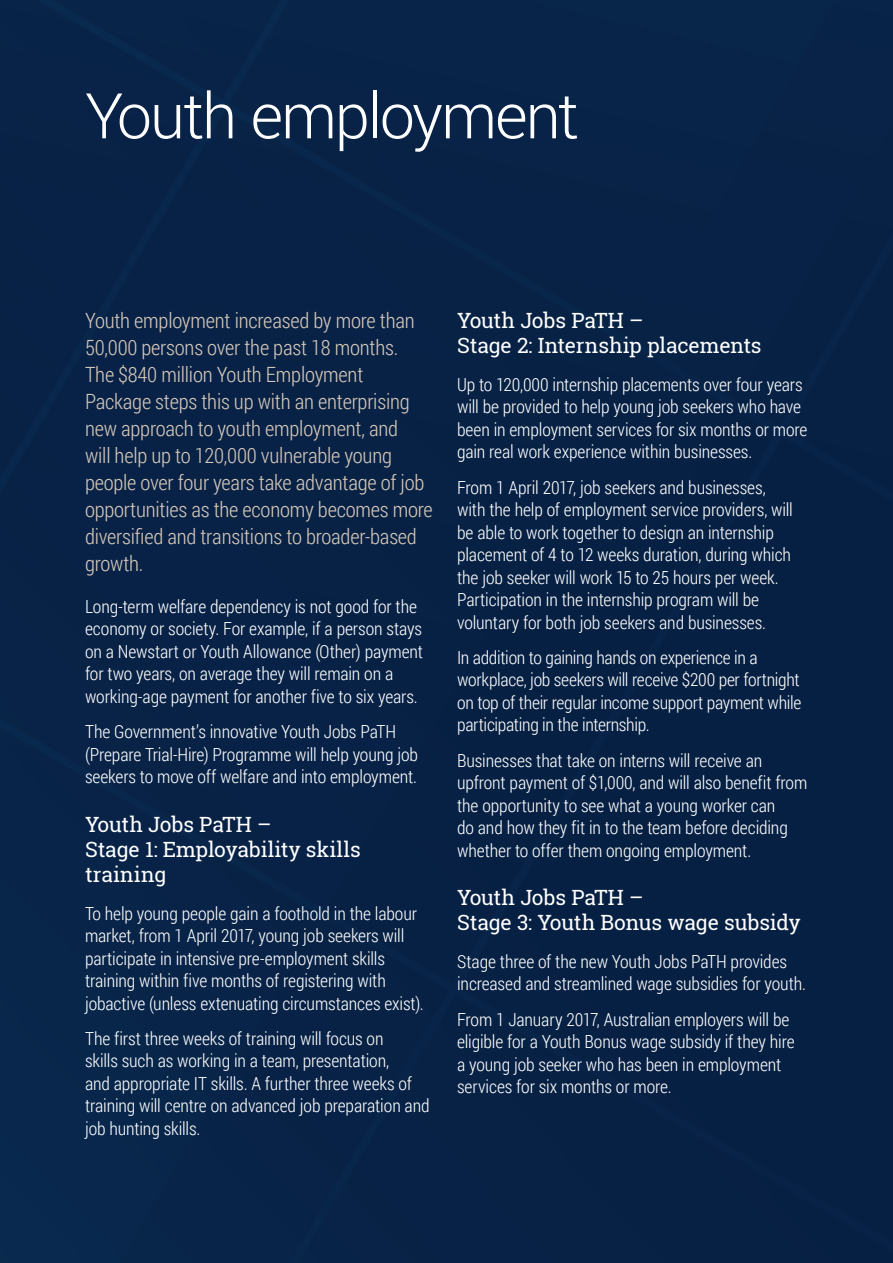
<style>
.page{position:relative;width:893px;height:1263px;background:#fff}
.page>*{position:absolute;margin:0;border:0;box-sizing:border-box;transform-origin:0 0}
.t1{font:300 63px "Roboto";letter-spacing:-.035em;color:#fff}
.t2{font:300 21px/27px "Roboto Condensed";letter-spacing:-.01em;color:#d5c7ba}
.t3{font:21px/25.2px "Roboto Slab";letter-spacing:-.005em;color:#fff}
.t4{font:300 18px/22.5px "Roboto Condensed";letter-spacing:-.01em;color:#fff}
</style>
<div class="page">
<div style="left:650px;top:0;width:243px;height:1263px;background:#062043"></div>
<div style="left:0;top:0;width:650px;height:1263px;background:#072246"></div>
<div style="left:0;top:0;width:92px;height:1126px;background:#082347"></div>
<h1 class="t1" style="left:85px;top:72px;width:495px">Youth employment</h1>
<p class="t2" style="left:85px;top:306px;width:349px">Youth employment increased by more than 50,000 persons over the past 18 months.<br>The $840 million Youth Employment Package steps this up with an enterprising new approach to youth employment, and<br>will help up to 120,000 vulnerable young people over four years take advantage of job opportunities as the economy becomes more diversified and transitions to broader-based growth.</p>
<p class="t4" style="left:85px;top:595px;width:340px">Long-term welfare dependency is not good for the economy or society. For example, if a person stays on a Newstart or Youth Allowance (Other) payment for two years, on average they will remain on a working-age payment for another five to six years.</p>
<p class="t4" style="left:85px;top:720px;width:335px">The Government’s innovative Youth Jobs PaTH (Prepare Trial-Hire) Programme will help young job seekers to move off welfare and into employment.</p>
<p class="t3" style="left:85px;top:811px;width:277px">Youth Jobs PaTH –<br>Stage 1: Employability skills training</p>
<p class="t4" style="left:85px;top:901px;width:340px">To help young people gain a foothold in the labour market, from 1 April 2017, young job seekers will participate in intensive pre-employment skills training within five months of registering with jobactive (unless extenuating circumstances exist).</p>
<p class="t4" style="left:85px;top:1026px;width:346px">The first three weeks of training will focus on<br>skills such as working in a team, presentation,<br>and appropriate IT skills. A further three weeks of training will centre on advanced job preparation and job hunting skills.</p>
<p class="t3" style="left:457px;top:308px;width:306px">Youth Jobs PaTH –<br>Stage 2: Internship placements</p>
<p class="t4" style="left:457px;top:372px;width:352px">Up to 120,000 internship placements over four years will be provided to help young job seekers who have been in employment services for six months or more gain real work experience within businesses.</p>
<p class="t4" style="left:457px;top:475px;width:337px">From 1 April 2017, job seekers and businesses, with the help of employment service providers, will be able to work together to design an internship placement of 4 to 12 weeks duration, during which the job seeker will work 15 to 25 hours per week.<br>Participation in the internship program will be voluntary for both job seekers and businesses.</p>
<p class="t4" style="left:457px;top:646px;width:346px">In addition to gaining hands on experience in a workplace, job seekers will receive $200 per fortnight on top of their regular income support payment while participating in the internship.</p>
<p class="t4" style="left:457px;top:748px;width:352px">Businesses that take on interns will receive an upfront payment of $1,000, and will also benefit from the opportunity to see what a young worker can<br>do and how they fit in to the team before deciding whether to offer them ongoing employment.</p>
<p class="t3" style="left:457px;top:885px;width:345px">Youth Jobs PaTH –<br>Stage 3: Youth Bonus wage subsidy</p>
<p class="t4" style="left:457px;top:949px;width:350px">Stage three of the new Youth Jobs PaTH provides increased and streamlined wage subsidies for youth.</p>
<p class="t4" style="left:457px;top:1007px;width:339px">From 1 January 2017, Australian employers will be eligible for a Youth Bonus wage subsidy if they hire a young job seeker who has been in employment services for six months or more.</p>
</div>
